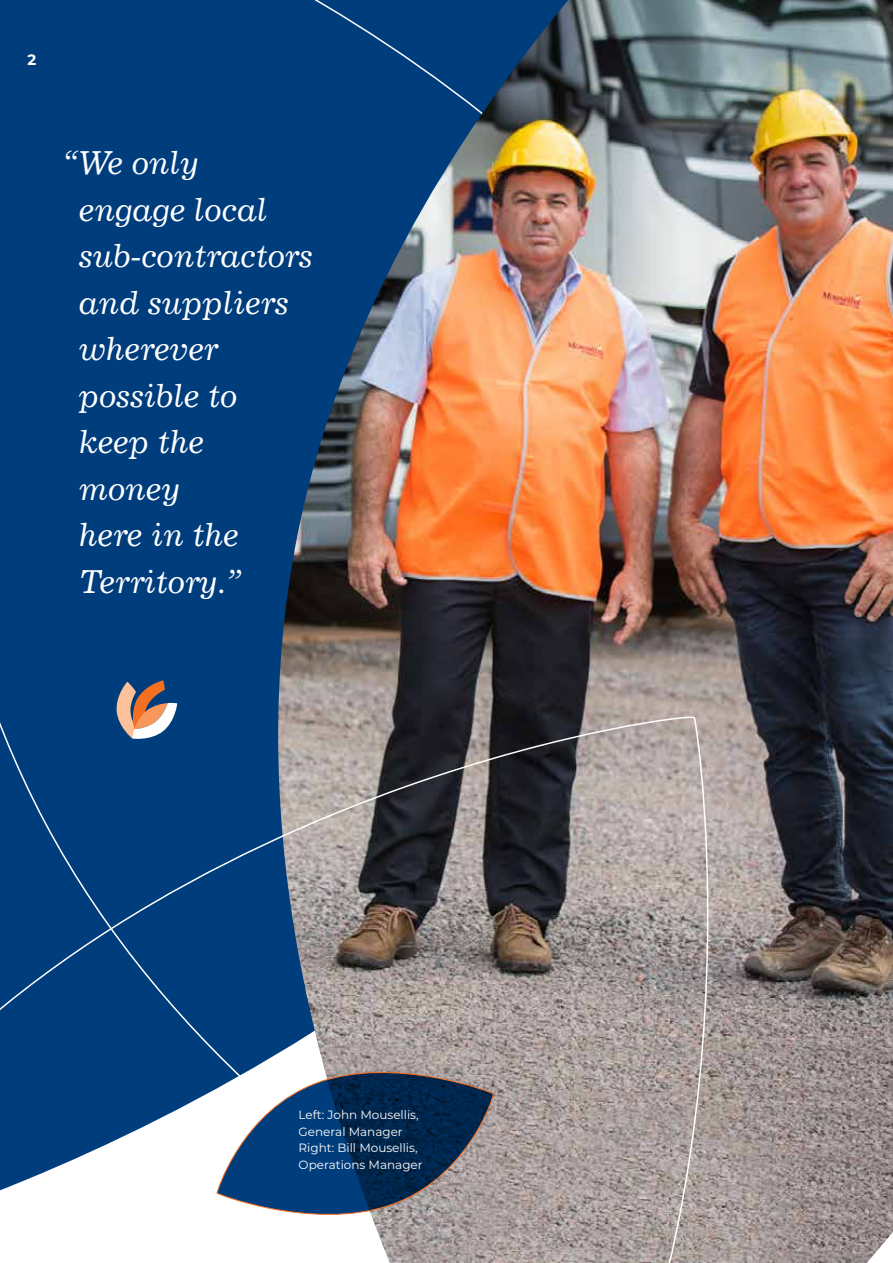
<style>
.page{position:relative;width:893px;height:1263px;background:#fff}
.page>*{position:absolute;margin:0;border:0;box-sizing:border-box;transform-origin:0 0}
.t1{font:italic 31.5px/46.5px "News 702 BT";color:#fff}
.t2{font:700 15px "Montserrat";color:#fff}
.t3{font:12px/16.5px "Montserrat";color:#fff}
</style>
<div class="page">
<div style="left:0;top:0;width:244px;height:715px;background:#003d7c"></div>
<img style="left:244px;top:0;width:649px;height:1263px">
<svg style="left:0;top:715px;width:782px;height:548px;background:#707d8f"></svg>
<svg style="left:115px;top:680px;width:62px;height:61px;background:#8f8285"></svg>
<svg style="left:215px;top:1054px;width:280px;height:166px"></svg>
<p class="t2" style="left:27px;top:49px;width:10px">2</p>
<p class="t1" style="left:79px;top:139px;width:235px;text-indent:-16px">“We only engage local sub-contractors and suppliers wherever possible to keep the money<br>here in the<br>Territory.”</p>
<p class="t3" style="left:299px;top:1106px;width:126px">Left: John Mousellis,<br>General Manager<br>Right: Bill Mousellis,<br>Operations Manager</p>
</div>
